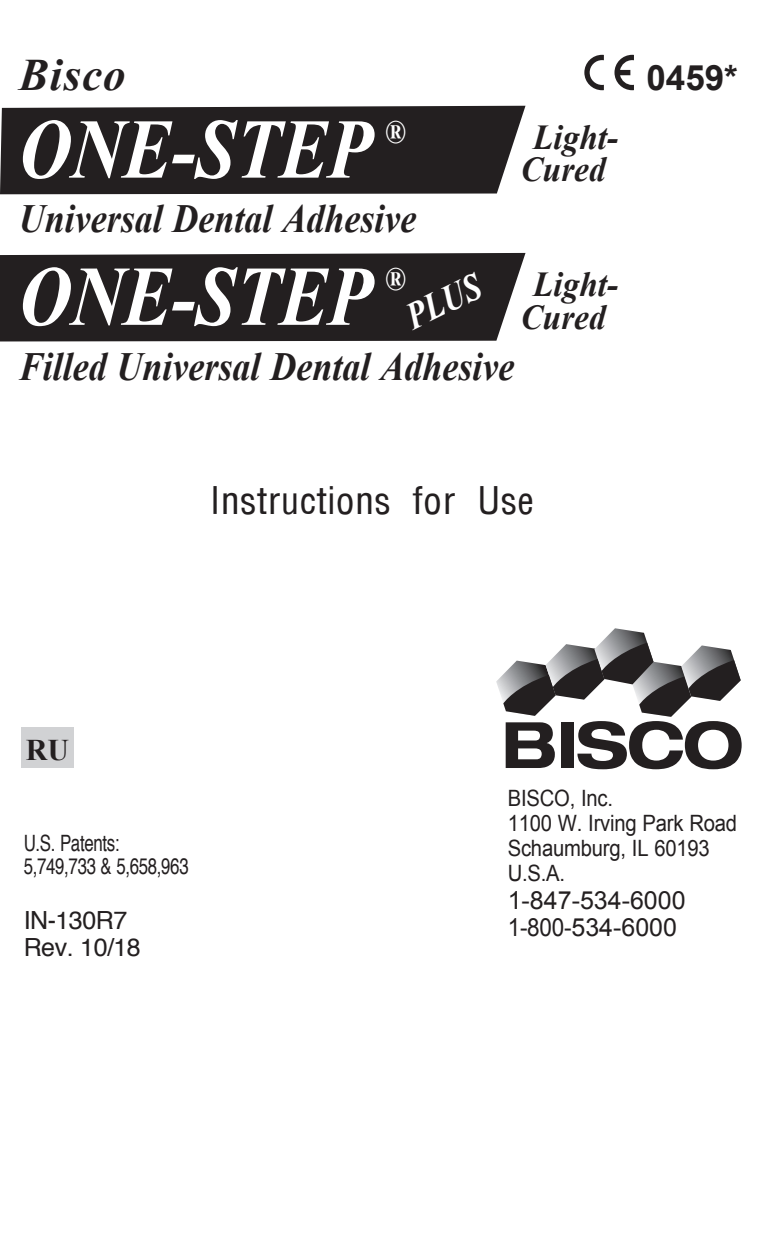
<style>
.page{position:relative;width:765px;height:1260px;background:#fff}
.page>*{position:absolute;margin:0;border:0;box-sizing:border-box;transform-origin:0 0}
.t1{font:italic 700 85px "Times New Roman";color:#fff;scale:.85 1}
.t2{font:italic 700 45px "Times New Roman";letter-spacing:.025em;color:#231f20}
.t3{font:100 condensed 42.5px "Helvetica";color:#231f20}
.t4{font:italic 700 40px "Times New Roman";color:#231f20;scale:.9 1}
.t5{font:italic 700 37.5px "Times New Roman";color:#fff;scale:.85 1}
.t6{font:italic 700 35px "Times New Roman";color:#231f20;scale:.95 1}
.t7{font:700 35px "Arial";color:#231f20}
.t8{font:700 32.5px "Times New Roman";color:#fff;scale:.85 1}
.t9{font:700 30px "Times New Roman";color:#231f20}
.body{font:25px "Helvetica";letter-spacing:-.02em;color:#231f20}
.t10{font:25px "Arial";color:#231f20}
.t11{font:25px "Arial";color:#231f20;scale:.9 1}
.t12{font:22.5px "Arial";letter-spacing:-.01em;color:#231f20;scale:.9 1}
.body-2{font:22.5px "Helvetica";letter-spacing:-.02em;color:#231f20;scale:.75 1}
</style>
<div class="page">
<svg style="left:496px;top:628px;width:246px;height:141px"></svg>
<div style="left:0;top:106px;width:526px;height:88px;background:#231f20"></div>
<div style="left:0;top:253px;width:526px;height:88px;background:#231f20"></div>
<svg style="left:584px;top:55px;width:20px;height:35px"></svg>
<svg style="left:614px;top:55px;width:20px;height:35px"></svg>
<div style="left:21px;top:727px;width:53px;height:41px;background:#d1d2d4"></div>
<p class="t2" style="left:19px;top:44px;width:109px">Bisco</p>
<p class="t1" style="left:19px;top:90px;width:417px">ONE-STEP</p>
<p class="t8" style="left:386px;top:109px;width:26px">®</p>
<p class="t4" style="left:19px;top:191px;width:443px">Universal Dental Adhesive</p>
<p class="t6" style="left:533px;top:113px;width:91px">Light-</p>
<p class="t6" style="left:521px;top:145px;width:91px">Cured</p>
<p class="t1" style="left:19px;top:237px;width:417px">ONE-STEP</p>
<p class="t8" style="left:386px;top:256px;width:26px">®</p>
<p class="t4" style="left:19px;top:338px;width:552px">Filled Universal Dental Adhesive</p>
<p class="t5" style="left:396px;top:295px;width:95px;rotate:-26deg">PLUS</p>
<p class="t6" style="left:533px;top:260px;width:91px">Light-</p>
<p class="t6" style="left:521px;top:293px;width:91px">Cured</p>
<p class="t7" style="left:646px;top:55px;width:93px">0459*</p>
<p class="t3" style="left:211px;top:484px;width:325px">Instructions for Use</p>
<p class="t9" style="left:26px;top:729px;width:45px">RU</p>
<p class="body-2" style="left:24px;top:826px;width:129px">U.S. Patents:</p>
<p class="body-2" style="left:24px;top:849px;width:221px">5,749,733 &amp; 5,658,963</p>
<p class="body" style="left:24px;top:901px;width:105px">IN-130R7</p>
<p class="body" style="left:24px;top:928px;width:119px">Rev. 10/18</p>
<p class="t12" style="left:508px;top:784px;width:119px">BISCO, Inc.</p>
<p class="t12" style="left:508px;top:809px;width:256px">1100 W. Irving Park Road</p>
<p class="t12" style="left:508px;top:834px;width:226px">Schaumburg, IL 60193</p>
<p class="t12" style="left:508px;top:859px;width:65px">U.S.A.</p>
<p class="t10" style="left:508px;top:884px;width:179px">1-847-534-6000</p>
<p class="t11" style="left:508px;top:911px;width:190px">1-800-534-6000</p>
</div>
